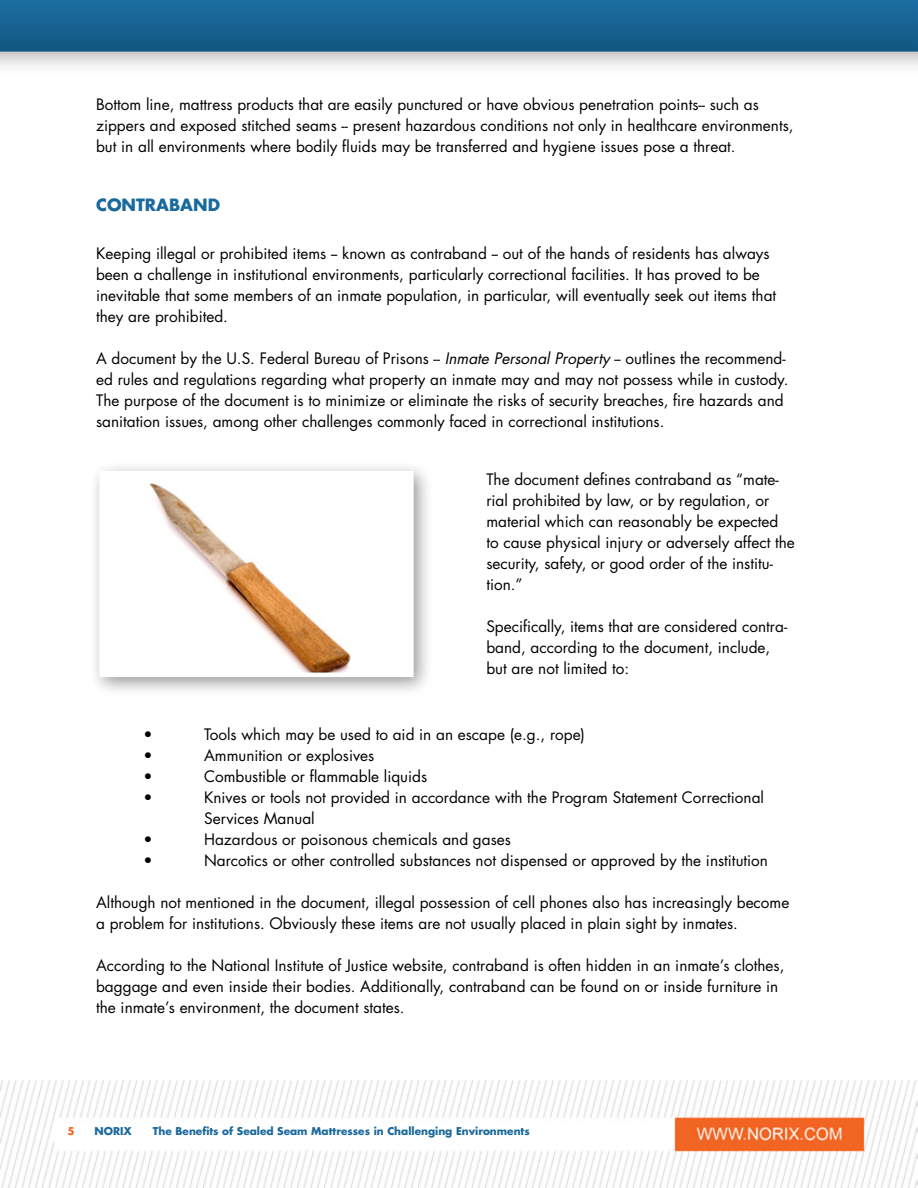
<style>
.page{position:relative;width:918px;height:1188px;background:#fff}
.page>*{position:absolute;margin:0;border:0;box-sizing:border-box;transform-origin:0 0}
.t1{font:700 16.5px "Futura Std";color:#1a699c}
.t2{font:15.3px/21px "Futura Std";color:#000}
.t3{font:700 10.5px "Futura Std";color:#1a699c}
.t4{font:700 10.5px "Futura Std";color:#f26522}
.s1{font-style:italic}
</style>
<div class="page">
<img style="left:0;top:0;width:918px;height:1188px">
<div style="left:89px;top:460px;width:344px;height:237px;background:#000;opacity:.4"></div>
<img style="left:104px;top:476px;width:305px;height:196px">
<p class="t2" style="left:96px;top:94px;width:699px">Bottom line, mattress products that are easily punctured or have obvious penetration points-- such as zippers and exposed stitched seams -- present hazardous conditions not only in healthcare environments, but in all environments where bodily fluids may be transferred and hygiene issues pose a threat.</p>
<p class="t1" style="left:96px;top:194px;width:125px">CONTRABAND</p>
<p class="t2" style="left:96px;top:243px;width:682px">Keeping illegal or prohibited items -- known as contraband -- out of the hands of residents has always been a challenge in institutional environments, particularly correctional facilities. It has proved to be inevitable that some members of an inmate population, in particular, will eventually seek out items that they are prohibited.</p>
<p class="t2" style="left:96px;top:348px;width:694px">A document by the U.S. Federal Bureau of Prisons -- <span class="s1">Inmate Personal Property</span> -- outlines the recommend&shy;ed rules and regulations regarding what property an inmate may and may not possess while in custody.<br>The purpose of the document is to minimize or eliminate the risks of security breaches, fire hazards and sanitation issues, among other challenges commonly faced in correctional institutions.</p>
<p class="t2" style="left:486px;top:469px;width:310px">The document defines contraband as “mate&shy;rial prohibited by law, or by regulation, or material which can reasonably be expected<br>to cause physical injury or adversely affect the security, safety, or good order of the institu&shy;tion.”</p>
<p class="t2" style="left:486px;top:616px;width:302px">Specifically, items that are considered contra&shy;band, according to the document, include, but are not limited to:</p>
<p class="t2" style="left:143px;top:724px;width:11px">•</p>
<p class="t2" style="left:204px;top:724px;width:382px">Tools which may be used to aid in an escape (e.g., rope)</p>
<p class="t2" style="left:143px;top:745px;width:11px">•</p>
<p class="t2" style="left:204px;top:745px;width:172px">Ammunition or explosives</p>
<p class="t2" style="left:143px;top:766px;width:11px">•</p>
<p class="t2" style="left:204px;top:766px;width:225px">Combustible or flammable liquids</p>
<p class="t2" style="left:143px;top:787px;width:11px">•</p>
<p class="t2" style="left:204px;top:787px;width:561px">Knives or tools not provided in accordance with the Program Statement Correctional<br>Services Manual</p>
<p class="t2" style="left:143px;top:829px;width:11px">•</p>
<p class="t2" style="left:204px;top:829px;width:308px">Hazardous or poisonous chemicals and gases</p>
<p class="t2" style="left:143px;top:850px;width:11px">•</p>
<p class="t2" style="left:204px;top:850px;width:565px">Narcotics or other controlled substances not dispensed or approved by the institution</p>
<p class="t2" style="left:96px;top:892px;width:695px">Although not mentioned in the document, illegal possession of cell phones also has increasingly become a problem for institutions. Obviously these items are not usually placed in plain sight by inmates.</p>
<p class="t2" style="left:96px;top:955px;width:690px">According to the National Institute of Justice website, contraband is often hidden in an inmate’s clothes, baggage and even inside their bodies. Additionally, contraband can be found on or inside furniture in the inmate’s environment, the document states.</p>
<p class="t4" style="left:68px;top:1124px;width:9px">5</p>
<p class="t3" style="left:94px;top:1124px;width:39px">NORIX</p>
<p class="t3" style="left:153px;top:1124px;width:378px">The Benefits of Sealed Seam Mattresses in Challenging Environments</p>
</div>
